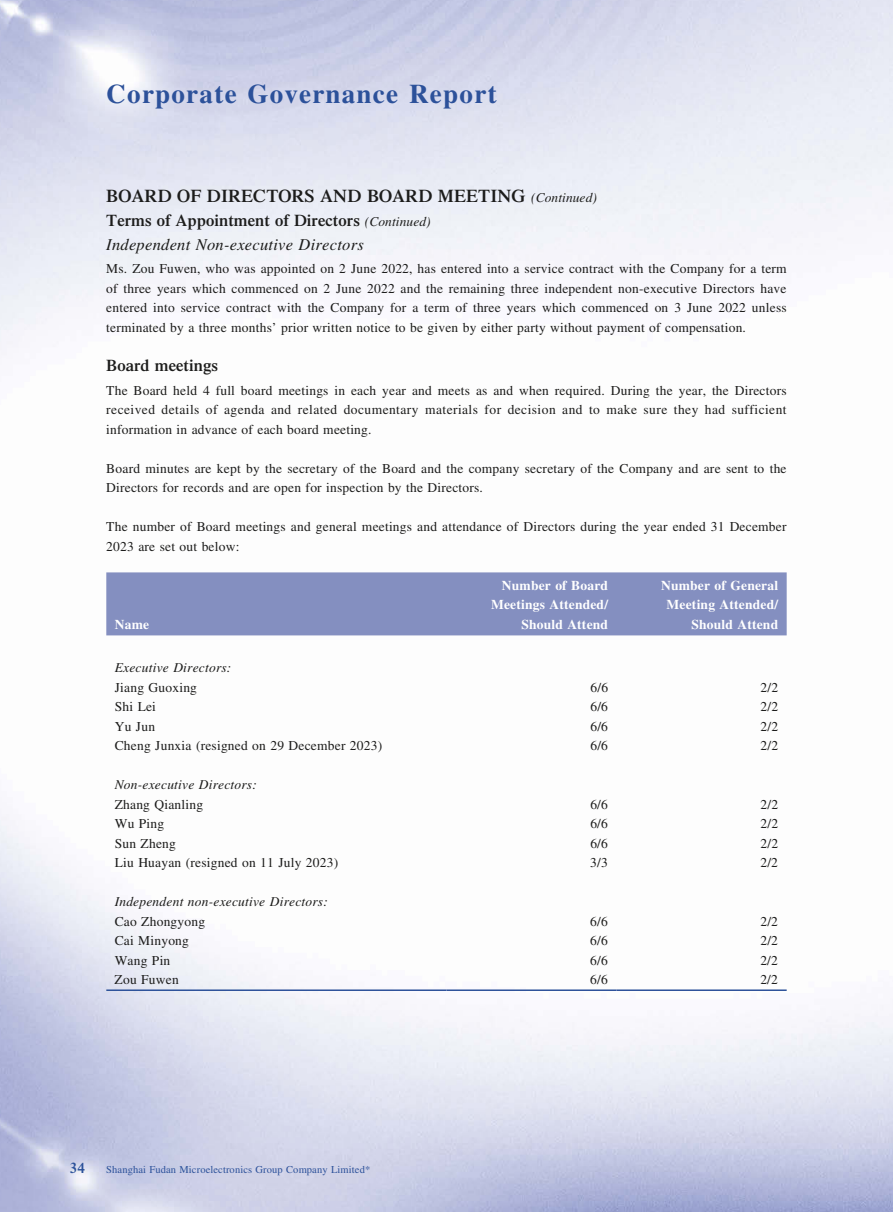
<style>
.page{position:relative;width:893px;height:1212px;background:#fff}
.page>*{position:absolute;margin:0;border:0;box-sizing:border-box;transform-origin:0 0}
.t1{font:700 27px "Times LT Std";letter-spacing:.05em;color:#2c519a}
.t2{font:600 18px "Times LT Std";letter-spacing:.005em;color:#1c1c1b}
.t3{font:italic 16.5px/23.7px "Times LT Std";letter-spacing:.015em;color:#1c1c1b}
.t4{font:600 16.5px "Times LT Std";letter-spacing:.005em;color:#1c1c1b}
.t5{font:600 15px "Times LT Std";color:#2c519a}
.t6{font:13.5px/19.5px "Times LT Std";letter-spacing:.015em;color:#1c1c1b;text-align:justify}
.t7{font:700 13.5px/19.5px "Times LT Std";letter-spacing:.015em;color:#fff;text-align:right}
.t8{font:italic 13.5px "Times LT Std";letter-spacing:.015em;color:#1c1c1b}
.t9{font:10.5px "Times LT Std";letter-spacing:.01em;color:#2c519a}
.s1{font-weight:400;font-style:italic;font-size:13.5px}
.s2{font-weight:600;font-style:normal}
.s3{font-size:13.5px}
</style>
<div class="page">
<div style="left:106px;top:572px;width:681px;height:63px;background:#848fc0"></div>
<hr style="left:106px;top:989px;width:340px;height:2px;background:#2c519a">
<hr style="left:446px;top:989px;width:171px;height:2px;background:#2c519a">
<hr style="left:617px;top:989px;width:170px;height:2px;background:#2c519a">
<h1 class="t1" style="left:106px;top:78px;width:392px">Corporate Governance Report</h1>
<h2 class="t2" style="left:106px;top:185px;width:492px">BOARD OF DIRECTORS AND BOARD MEETING <span class="s1">(Continued)</span></h2>
<p class="t3" style="left:106px;top:208px;width:326px"><span class="s2">Terms of Appointment of Directors</span> <span class="s3">(Continued)<br></span>Independent Non-executive Directors</p>
<p class="t6" style="left:106px;top:259px;width:682px">Ms. Zou Fuwen, who was appointed on 2 June 2022, has entered into a service contract with the Company for a term of three years which commenced on 2 June 2022 and the remaining three independent non-executive Directors have entered into service contract with the Company for a term of three years which commenced on 3 June 2022 unless terminated by a three months’ prior written notice to be given by either party without payment of compensation.</p>
<p class="t4" style="left:106px;top:355px;width:113px">Board meetings</p>
<p class="t6" style="left:106px;top:380px;width:682px">The Board held 4 full board meetings in each year and meets as and when required. During the year, the Directors received details of agenda and related documentary materials for decision and to make sure they had sufficient information in advance of each board meeting.</p>
<p class="t6" style="left:106px;top:458px;width:682px">Board minutes are kept by the secretary of the Board and the company secretary of the Company and are sent to the<br>Directors for records and are open for inspection by the Directors.</p>
<p class="t6" style="left:106px;top:517px;width:682px">The number of Board meetings and general meetings and attendance of Directors during the year ended 31 December<br>2023 are set out below:</p>
<p class="t7" style="left:115px;top:614px;width:36px">Name</p>
<p class="t7" style="left:491px;top:575px;width:118px">Number of Board<br>Meetings Attended/<br>Should Attend</p>
<p class="t7" style="left:661px;top:575px;width:119px">Number of General<br>Meeting Attended/<br>Should Attend</p>
<p class="t8" style="left:115px;top:660px;width:118px">Executive Directors:</p>
<p class="t6" style="left:115px;top:677px;width:84px">Jiang Guoxing</p>
<p class="t6" style="left:590px;top:677px;width:19px">6/6</p>
<p class="t6" style="left:760px;top:677px;width:19px">2/2</p>
<p class="t6" style="left:115px;top:697px;width:43px">Shi Lei</p>
<p class="t6" style="left:590px;top:697px;width:19px">6/6</p>
<p class="t6" style="left:760px;top:697px;width:19px">2/2</p>
<p class="t6" style="left:115px;top:716px;width:42px">Yu Jun</p>
<p class="t6" style="left:590px;top:716px;width:19px">6/6</p>
<p class="t6" style="left:760px;top:716px;width:19px">2/2</p>
<p class="t6" style="left:115px;top:736px;width:269px">Cheng Junxia (resigned on 29 December 2023)</p>
<p class="t6" style="left:590px;top:736px;width:19px">6/6</p>
<p class="t6" style="left:760px;top:736px;width:19px">2/2</p>
<p class="t8" style="left:115px;top:777px;width:144px">Non-executive Directors:</p>
<p class="t6" style="left:115px;top:794px;width:90px">Zhang Qianling</p>
<p class="t6" style="left:590px;top:794px;width:19px">6/6</p>
<p class="t6" style="left:760px;top:794px;width:19px">2/2</p>
<p class="t6" style="left:115px;top:814px;width:51px">Wu Ping</p>
<p class="t6" style="left:590px;top:814px;width:19px">6/6</p>
<p class="t6" style="left:760px;top:814px;width:19px">2/2</p>
<p class="t6" style="left:115px;top:833px;width:63px">Sun Zheng</p>
<p class="t6" style="left:590px;top:833px;width:19px">6/6</p>
<p class="t6" style="left:760px;top:833px;width:19px">2/2</p>
<p class="t6" style="left:115px;top:853px;width:225px">Liu Huayan (resigned on 11 July 2023)</p>
<p class="t6" style="left:590px;top:853px;width:19px">3/3</p>
<p class="t6" style="left:760px;top:853px;width:19px">2/2</p>
<p class="t8" style="left:115px;top:894px;width:215px">Independent non-executive Directors:</p>
<p class="t6" style="left:115px;top:911px;width:92px">Cao Zhongyong</p>
<p class="t6" style="left:590px;top:911px;width:19px">6/6</p>
<p class="t6" style="left:760px;top:911px;width:19px">2/2</p>
<p class="t6" style="left:115px;top:931px;width:76px">Cai Minyong</p>
<p class="t6" style="left:590px;top:931px;width:19px">6/6</p>
<p class="t6" style="left:760px;top:931px;width:19px">2/2</p>
<p class="t6" style="left:115px;top:950px;width:57px">Wang Pin</p>
<p class="t6" style="left:590px;top:950px;width:19px">6/6</p>
<p class="t6" style="left:760px;top:950px;width:19px">2/2</p>
<p class="t6" style="left:115px;top:970px;width:66px">Zou Fuwen</p>
<p class="t6" style="left:590px;top:970px;width:19px">6/6</p>
<p class="t6" style="left:760px;top:970px;width:19px">2/2</p>
<p class="t5" style="left:70px;top:1159px;width:17px">34</p>
<p class="t9" style="left:106px;top:1163px;width:265px">Shanghai Fudan Microelectronics Group Company Limited*</p>
</div>
